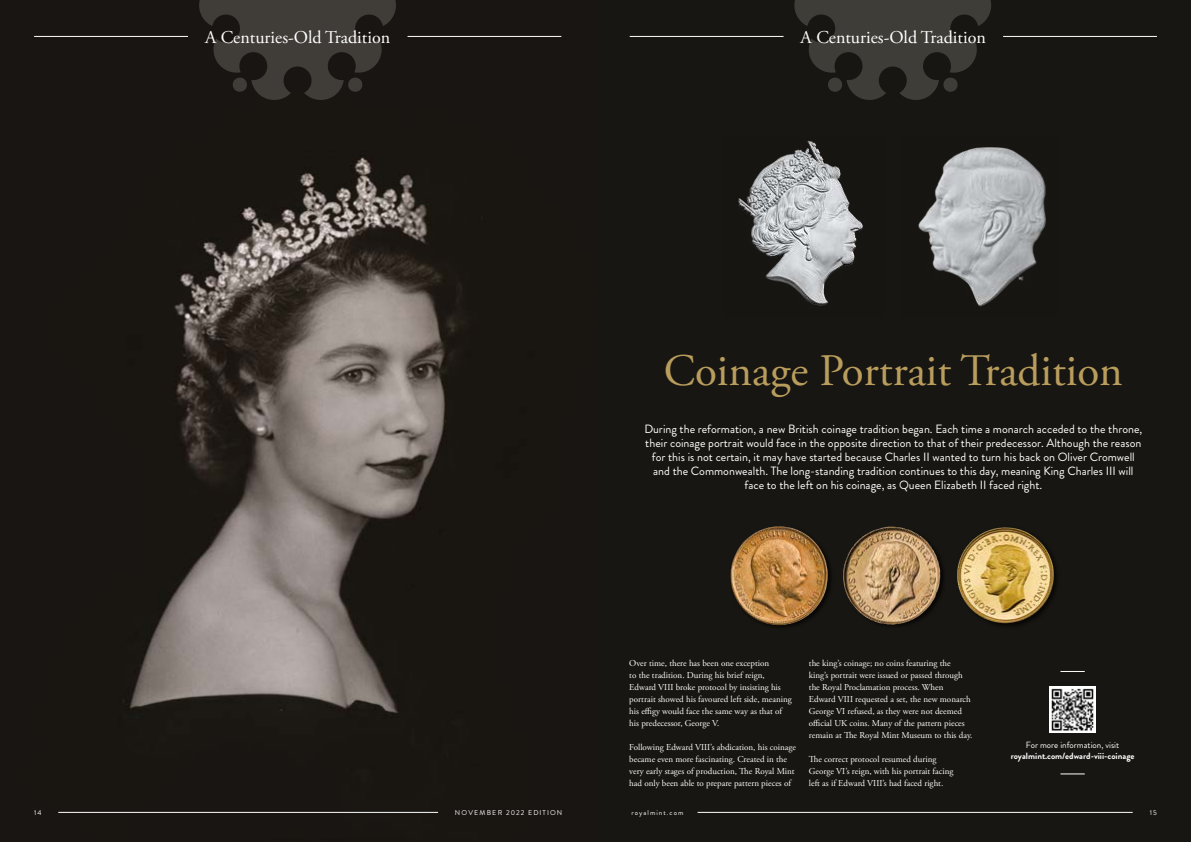
<style>
.page{position:relative;width:1191px;height:842px;background:#fff}
.page>*{position:absolute;margin:0;border:0;box-sizing:border-box;transform-origin:0 0}
.t1{font:45px "Adobe Garamond Pro";color:#b99d5d}
.t2{font:18px "Adobe Garamond Pro";color:#fff}
.t3{font:12px/14px "Brandon Grotesque";color:#fff;text-align:center}
.t4{font:9px/12px "Adobe Garamond Pro";color:#fff}
.t5{font:700 9px "Brandon Grotesque";color:#fff}
.t6{font:9px "Brandon Grotesque";color:#fff}
.t7{font:7px "Brandon Grotesque";letter-spacing:.15em;color:#fff}
</style>
<div class="page">
<img style="left:0;top:0;width:595px;height:842px">
<div style="left:595px;top:0;width:596px;height:842px;background:#181612"></div>
<svg style="left:196px;top:0;width:203px;height:101px;background:#2f2b28"></svg>
<svg style="left:794px;top:0;width:197px;height:100px"></svg>
<hr style="left:407px;top:36px;width:154px;height:1px;background:#fff">
<hr style="left:34px;top:36px;width:154px;height:1px;background:#fff">
<hr style="left:1003px;top:36px;width:154px;height:1px;background:#fff">
<hr style="left:629px;top:36px;width:154px;height:1px;background:#fff">
<img style="left:954px;top:524px;width:102px;height:101px;border-radius:51px">
<img style="left:842px;top:526px;width:99px;height:99px;border-radius:50px">
<div style="left:729px;top:527px;width:105px;height:104px;background:#000;opacity:.7"></div>
<img style="left:729px;top:526px;width:99px;height:99px;border-radius:50px">
<img style="left:918px;top:147px;width:128px;height:160px">
<img style="left:738px;top:140px;width:125px;height:166px">
<img style="left:1049px;top:687px;width:46px;height:45px">
<svg style="left:1060px;top:671px;width:24px;height:1px"></svg>
<svg style="left:1060px;top:773px;width:24px;height:1px"></svg>
<hr style="left:697px;top:812px;width:435px;height:1px;background:#fff">
<hr style="left:58px;top:812px;width:380px;height:1px;background:#fff">
<h2 class="t2" style="left:205px;top:26px;width:187px">A Centuries-Old Tradition</h2>
<h2 class="t2" style="left:800px;top:26px;width:187px">A Centuries-Old Tradition</h2>
<h1 class="t1" style="left:664px;top:343px;width:460px">Coinage Portrait Tradition</h1>
<p class="t3" style="left:644px;top:422px;width:499px">During the reformation, a new British coinage tradition began. Each time a monarch acceded to the throne, their coinage portrait would face in the opposite direction to that of their predecessor. Although the reason for this is not certain, it may have started because Charles II wanted to turn his back on Oliver Cromwell and the Commonwealth. The long-standing tradition continues to this day, meaning King Charles III will face to the left on his coinage, as Queen Elizabeth II faced right.</p>
<p class="t4" style="left:629px;top:657px;width:164px">Over time, there has been one exception<br>to the tradition. During his brief reign, Edward VIII broke protocol by insisting his portrait showed his favoured left side, meaning his effigy would face the same way as that of his predecessor, George V.</p>
<p class="t4" style="left:629px;top:741px;width:168px">Following Edward VIII’s abdication, his coinage became even more fascinating. Created in the very early stages of production, The Royal Mint had only been able to prepare pattern pieces of</p>
<p class="t4" style="left:809px;top:657px;width:165px">the king’s coinage; no coins featuring the<br>king’s portrait were issued or passed through the Royal Proclamation process. When Edward VIII requested a set, the new monarch George VI refused, as they were not deemed official UK coins. Many of the pattern pieces remain at The Royal Mint Museum to this day.</p>
<p class="t4" style="left:809px;top:753px;width:146px">The correct protocol resumed during<br>George VI’s reign, with his portrait facing left as if Edward VIII’s had faced right.</p>
<p class="t6" style="left:1026px;top:739px;width:95px">For more information, visit</p>
<p class="t5" style="left:1010px;top:749px;width:125px">royalmint.com/edward-viii-coinage</p>
<p class="t7" style="left:34px;top:807px;width:9px">14</p>
<p class="t7" style="left:455px;top:808px;width:109px">NOVEMBER 2022 EDITION</p>
<p class="t7" style="left:631px;top:808px;width:54px">royalmint.com</p>
<p class="t7" style="left:1149px;top:807px;width:9px">15</p>
</div>
